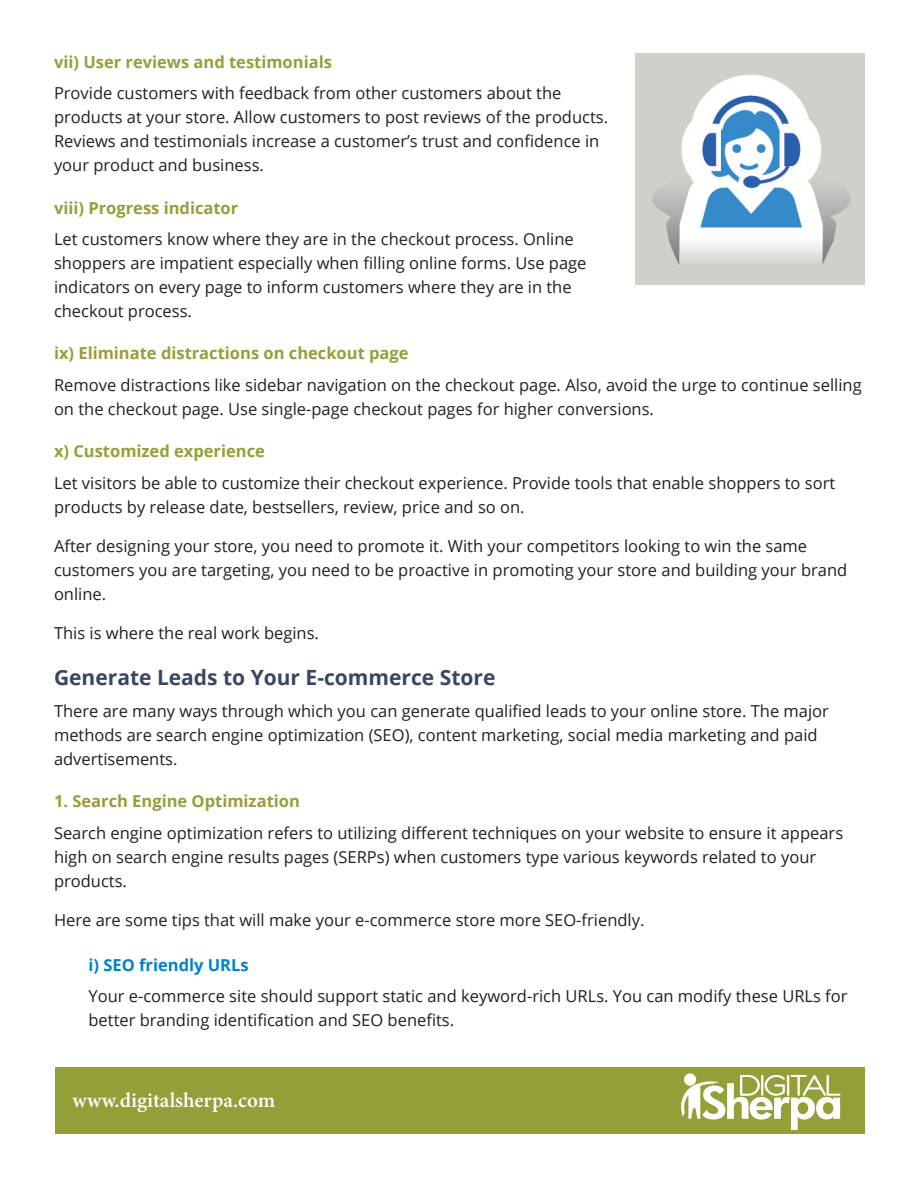
<style>
.page{position:relative;width:918px;height:1188px;background:#fff}
.page>*{position:absolute;margin:0;border:0;box-sizing:border-box;transform-origin:0 0}
.Normal__Web{font:700 21px "Open Sans";color:#3a4566}
.t1{font:600 21px "Minion Pro";color:#fff}
.t2{font:16.5px/24px "Open Sans";color:#231f20}
.Normal__Web-2{font:700 16.5px "Open Sans";color:#959f38}
.Normal__Web-3{font:700 16.5px "Open Sans";color:#0082c8}
</style>
<div class="page">
<div style="left:55px;top:1067px;width:810px;height:67px;background:#959f38"></div>
<svg style="left:684px;top:1073px;width:12px;height:13px"></svg>
<svg style="left:681px;top:1075px;width:160px;height:55px"></svg>
<img style="left:635px;top:54px;width:229px;height:231px">
<p class="Normal__Web-2" style="left:54px;top:50px;width:279px">vii) User reviews and testimonials</p>
<p class="t2" style="left:54px;top:81px;width:556px">Provide customers with feedback from other customers about the products at your store. Allow customers to post reviews of the products.<br>Reviews and testimonials increase a customer’s trust and confidence in your product and business.</p>
<p class="Normal__Web-2" style="left:54px;top:196px;width:186px">viii) Progress indicator</p>
<p class="t2" style="left:54px;top:227px;width:534px">Let customers know where they are in the checkout process. Online shoppers are impatient especially when filling online forms. Use page indicators on every page to inform customers where they are in the checkout process.</p>
<p class="Normal__Web-2" style="left:54px;top:342px;width:356px">ix) Eliminate distractions on checkout page</p>
<p class="t2" style="left:54px;top:373px;width:809px">Remove distractions like sidebar navigation on the checkout page. Also, avoid the urge to continue selling on the checkout page. Use single-page checkout pages for higher conversions.</p>
<p class="Normal__Web-2" style="left:54px;top:440px;width:212px">x) Customized experience</p>
<p class="t2" style="left:54px;top:470px;width:783px">Let visitors be able to customize their checkout experience. Provide tools that enable shoppers to sort products by release date, bestsellers, review, price and so on.</p>
<p class="t2" style="left:54px;top:533px;width:795px">After designing your store, you need to promote it. With your competitors looking to win the same customers you are targeting, you need to be proactive in promoting your store and building your brand online.</p>
<p class="t2" style="left:54px;top:620px;width:267px">This is where the real work begins.</p>
<p class="Normal__Web" style="left:54px;top:663px;width:443px">Generate Leads to Your E-commerce Store</p>
<p class="t2" style="left:54px;top:698px;width:777px">There are many ways through which you can generate qualified leads to your online store. The major methods are search engine optimization (SEO), content marketing, social media marketing and paid advertisements.</p>
<p class="Normal__Web-2" style="left:54px;top:789px;width:247px">1. Search Engine Optimization</p>
<p class="t2" style="left:54px;top:820px;width:791px">Search engine optimization refers to utilizing different techniques on your website to ensure it appears high on search engine results pages (SERPs) when customers type various keywords related to your products.</p>
<p class="t2" style="left:54px;top:907px;width:592px">Here are some tips that will make your e-commerce store more SEO-friendly.</p>
<p class="Normal__Web-3" style="left:88px;top:953px;width:162px">i) SEO friendly URLs</p>
<p class="t2" style="left:88px;top:984px;width:761px">Your e-commerce site should support static and keyword-rich URLs. You can modify these URLs for better branding identification and SEO benefits.</p>
<p class="t1" style="left:73px;top:1086px;width:204px">www.digitalsherpa.com</p>
</div>
